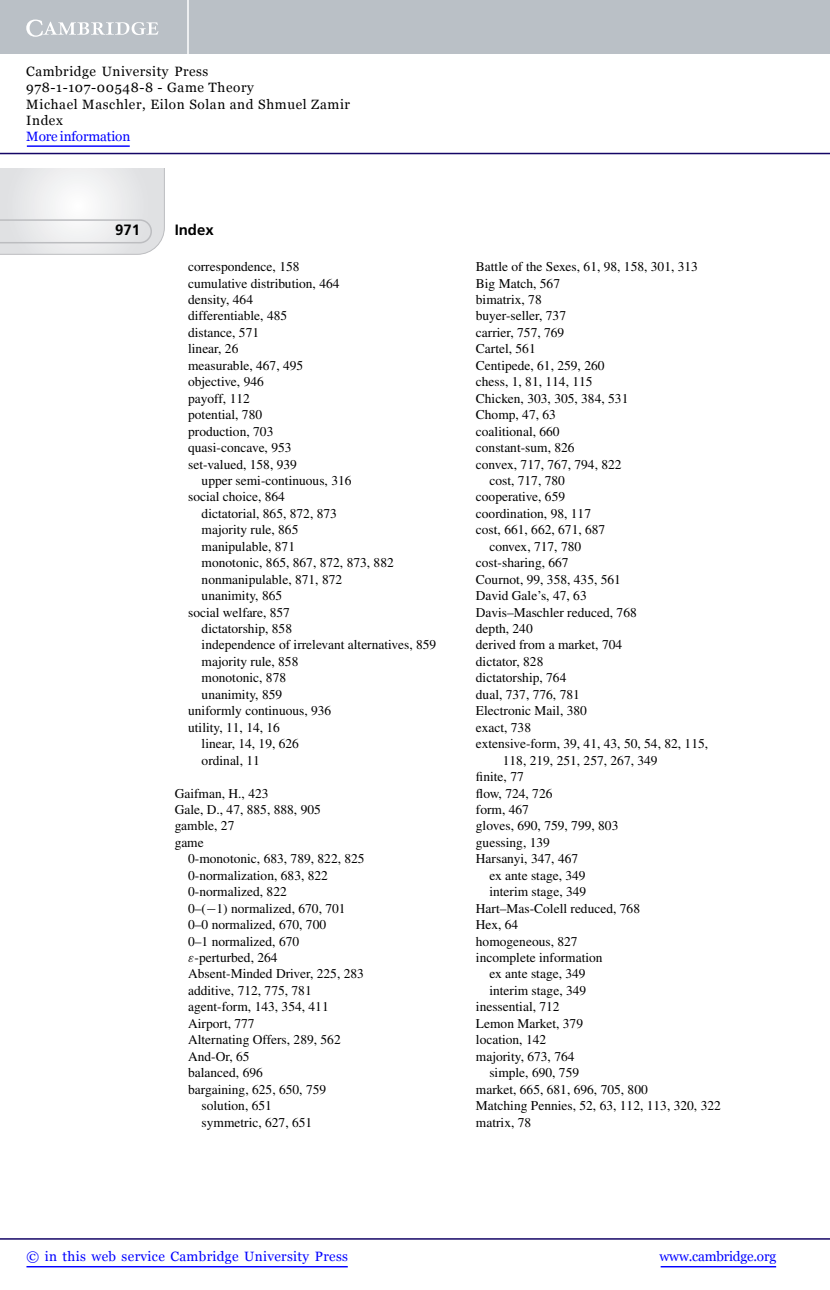
<style>
.page{position:relative;width:830px;height:1290px;background:#fff}
.page>*{position:absolute;margin:0;border:0;box-sizing:border-box;transform-origin:0 0}
.t1{font:700 15px "Frutiger";color:#000}
.t2{font:13.5px/16.5px "Times";color:#000}
.t3{font:13.5px/16.2px "Georgia";letter-spacing:.045em;color:#000}
.t4{font:13.5px "Georgia";letter-spacing:.025em;color:#00f}
.t5{font:13.5px "Georgia";letter-spacing:-.015em;color:#00f}
.t6{font:13.5px "Georgia";letter-spacing:-.01em;color:#00f}
.s1{font-family:"MTSY"}
.s2{font-family:"MTMI"}
</style>
<div class="page">
<svg style="left:0;top:169px;width:165px;height:86px"></svg>
<div style="left:0;top:0;width:829px;height:54px;background:#bac0c6"></div>
<svg style="left:26px;top:20px;width:132px;height:17px"></svg>
<hr style="left:187px;top:0;width:2px;height:54px;background:#fff">
<hr style="left:0;top:153px;width:829px;height:1px;background:#150666">
<hr style="left:27px;top:145px;width:103px;height:2px;background:#00f">
<hr style="left:660px;top:1265px;width:115px;height:2px;background:#00f">
<hr style="left:0;top:1237px;width:829px;height:2px;background:#150666">
<hr style="left:26px;top:1265px;width:321px;height:2px;background:#00f">
<p class="t3" style="left:26px;top:64px;width:325px">Cambridge University Press<br>978-1-107-00548-8 - Game Theory<br>Michael Maschler, Eilon Solan and Shmuel Zamir<br>Index</p>
<p class="t6" style="left:26px;top:128px;width:105px">More information</p>
<p class="t1" style="left:115px;top:224px;width:26px">971</p>
<p class="t1" style="left:174px;top:224px;width:41px">Index</p>
<p class="t2" style="left:188px;top:259px;width:153px">correspondence, 158 cumulative distribution, 464 density, 464<br>differentiable, 485<br>distance, 571<br>linear, 26<br>measurable, 467, 495 objective, 946<br>payoff, 112<br>potential, 780<br>production, 703 quasi-concave, 953 set-valued, 158, 939</p>
<p class="t2" style="left:188px;top:473px;width:165px;text-indent:13px">upper semi-continuous, 316 social choice, 864</p>
<p class="t2" style="left:201px;top:506px;width:137px">dictatorial, 865, 872, 873</p>
<p class="t2" style="left:201px;top:522px;width:98px">majority rule, 865</p>
<p class="t2" style="left:201px;top:539px;width:95px">manipulable, 871</p>
<p class="t2" style="left:201px;top:555px;width:194px">monotonic, 865, 867, 872, 873, 882</p>
<p class="t2" style="left:201px;top:572px;width:142px">nonmanipulable, 871, 872</p>
<p class="t2" style="left:201px;top:588px;width:82px">unanimity, 865</p>
<p class="t2" style="left:188px;top:605px;width:103px">social welfare, 857</p>
<p class="t2" style="left:201px;top:621px;width:92px">dictatorship, 858</p>
<p class="t2" style="left:201px;top:638px;width:236px">independence of irrelevant alternatives, 859</p>
<p class="t2" style="left:201px;top:654px;width:98px">majority rule, 858</p>
<p class="t2" style="left:201px;top:670px;width:86px">monotonic, 878</p>
<p class="t2" style="left:201px;top:687px;width:82px">unanimity, 859</p>
<p class="t2" style="left:188px;top:703px;width:145px">uniformly continuous, 936</p>
<p class="t2" style="left:188px;top:720px;width:93px">utility, 11, 14, 16</p>
<p class="t2" style="left:201px;top:736px;width:99px">linear, 14, 19, 626</p>
<p class="t2" style="left:201px;top:753px;width:60px">ordinal, 11</p>
<p class="t2" style="left:174px;top:785px;width:148px">Gaifman, H., 423<br>Gale, D., 47, 885, 888, 905 gamble, 27<br>game</p>
<p class="t2" style="left:188px;top:851px;width:178px">0-monotonic, 683, 789, 822, 825</p>
<p class="t2" style="left:188px;top:868px;width:141px">0-normalization, 683, 822</p>
<p class="t2" style="left:188px;top:884px;width:100px">0-normalized, 822</p>
<p class="t2" style="left:188px;top:901px;width:159px">0–(<span class="s1">−</span>1) normalized, 670, 701</p>
<p class="t2" style="left:188px;top:917px;width:139px">0–0 normalized, 670, 700</p>
<p class="t2" style="left:188px;top:933px;width:112px">0–1 normalized, 670</p>
<p class="t2" style="left:188px;top:950px;width:91px"><span class="s2">ε</span>-perturbed, 264</p>
<p class="t2" style="left:188px;top:966px;width:177px">Absent-Minded Driver, 225, 283</p>
<p class="t2" style="left:188px;top:983px;width:125px">additive, 712, 775, 781</p>
<p class="t2" style="left:188px;top:999px;width:142px">agent-form, 143, 354, 411</p>
<p class="t2" style="left:188px;top:1016px;width:68px">Airport, 777</p>
<p class="t2" style="left:188px;top:1032px;width:154px">Alternating Offers, 289, 562</p>
<p class="t2" style="left:188px;top:1048px;width:63px">And-Or, 65</p>
<p class="t2" style="left:188px;top:1065px;width:76px">balanced, 696</p>
<p class="t2" style="left:188px;top:1081px;width:139px">bargaining, 625, 650, 759</p>
<p class="t2" style="left:201px;top:1098px;width:72px">solution, 651</p>
<p class="t2" style="left:201px;top:1114px;width:112px">symmetric, 627, 651</p>
<p class="t2" style="left:475px;top:259px;width:223px">Battle of the Sexes, 61, 98, 158, 301, 313</p>
<p class="t2" style="left:475px;top:276px;width:86px">Big Match, 567</p>
<p class="t2" style="left:475px;top:292px;width:67px">bimatrix, 78</p>
<p class="t2" style="left:475px;top:309px;width:92px">buyer-seller, 737</p>
<p class="t2" style="left:475px;top:325px;width:90px">carrier, 757, 769</p>
<p class="t2" style="left:475px;top:342px;width:61px">Cartel, 561</p>
<p class="t2" style="left:475px;top:358px;width:130px">Centipede, 61, 259, 260</p>
<p class="t2" style="left:475px;top:375px;width:118px">chess, 1, 81, 114, 115</p>
<p class="t2" style="left:475px;top:391px;width:154px">Chicken, 303, 305, 384, 531</p>
<p class="t2" style="left:475px;top:407px;width:81px">Chomp, 47, 63</p>
<p class="t2" style="left:475px;top:424px;width:85px">coalitional, 660</p>
<p class="t2" style="left:475px;top:440px;width:100px">constant-sum, 826</p>
<p class="t2" style="left:475px;top:457px;width:147px">convex, 717, 767, 794, 822</p>
<p class="t2" style="left:489px;top:473px;width:77px">cost, 717, 780</p>
<p class="t2" style="left:475px;top:490px;width:91px">cooperative, 659</p>
<p class="t2" style="left:475px;top:506px;width:117px">coordination, 98, 117</p>
<p class="t2" style="left:475px;top:522px;width:131px">cost, 661, 662, 671, 687</p>
<p class="t2" style="left:489px;top:539px;width:93px">convex, 717, 780</p>
<p class="t2" style="left:475px;top:555px;width:94px">cost-sharing, 667</p>
<p class="t2" style="left:475px;top:572px;width:146px">Cournot, 99, 358, 435, 561</p>
<p class="t2" style="left:475px;top:588px;width:112px">David Gale’s, 47, 63</p>
<p class="t2" style="left:475px;top:605px;width:162px">Davis–Maschler reduced, 768</p>
<p class="t2" style="left:475px;top:621px;width:58px">depth, 240</p>
<p class="t2" style="left:475px;top:638px;width:148px">derived from a market, 704</p>
<p class="t2" style="left:475px;top:654px;width:69px">dictator, 828</p>
<p class="t2" style="left:475px;top:670px;width:92px">dictatorship, 764</p>
<p class="t2" style="left:475px;top:687px;width:105px">dual, 737, 776, 781</p>
<p class="t2" style="left:475px;top:703px;width:112px">Electronic Mail, 380</p>
<p class="t2" style="left:475px;top:720px;width:57px">exact, 738</p>
<p class="t2" style="left:475px;top:736px;width:233px">extensive-form, 39, 41, 43, 50, 54, 82, 115,</p>
<p class="t2" style="left:502px;top:753px;width:156px">118, 219, 251, 257, 267, 349</p>
<p class="t2" style="left:475px;top:769px;width:49px">finite, 77</p>
<p class="t2" style="left:475px;top:785px;width:78px">flow, 724, 726</p>
<p class="t2" style="left:475px;top:802px;width:55px">form, 467</p>
<p class="t2" style="left:475px;top:818px;width:144px">gloves, 690, 759, 799, 803</p>
<p class="t2" style="left:475px;top:835px;width:75px">guessing, 139</p>
<p class="t2" style="left:475px;top:851px;width:104px">Harsanyi, 347, 467</p>
<p class="t2" style="left:489px;top:868px;width:98px">ex ante stage, 349</p>
<p class="t2" style="left:489px;top:884px;width:98px">interim stage, 349</p>
<p class="t2" style="left:475px;top:901px;width:165px">Hart–Mas-Colell reduced, 768</p>
<p class="t2" style="left:475px;top:917px;width:44px">Hex, 64</p>
<p class="t2" style="left:475px;top:933px;width:103px">homogeneous, 827</p>
<p class="t2" style="left:475px;top:950px;width:128px">incomplete information</p>
<p class="t2" style="left:489px;top:966px;width:98px">ex ante stage, 349</p>
<p class="t2" style="left:489px;top:983px;width:98px">interim stage, 349</p>
<p class="t2" style="left:475px;top:999px;width:85px">inessential, 712</p>
<p class="t2" style="left:475px;top:1016px;width:109px">Lemon Market, 379</p>
<p class="t2" style="left:475px;top:1032px;width:72px">location, 142</p>
<p class="t2" style="left:475px;top:1049px;width:100px">majority, 673, 764</p>
<p class="t2" style="left:489px;top:1065px;width:91px">simple, 690, 759</p>
<p class="t2" style="left:475px;top:1081px;width:173px">market, 665, 681, 696, 705, 800</p>
<p class="t2" style="left:475px;top:1098px;width:246px">Matching Pennies, 52, 63, 112, 113, 320, 322</p>
<p class="t2" style="left:475px;top:1114px;width:57px">matrix, 78</p>
<p class="t4" style="left:26px;top:1247px;width:323px">© in this web service Cambridge University Press</p>
<p class="t5" style="left:659px;top:1247px;width:118px">www.cambridge.org</p>
</div>
